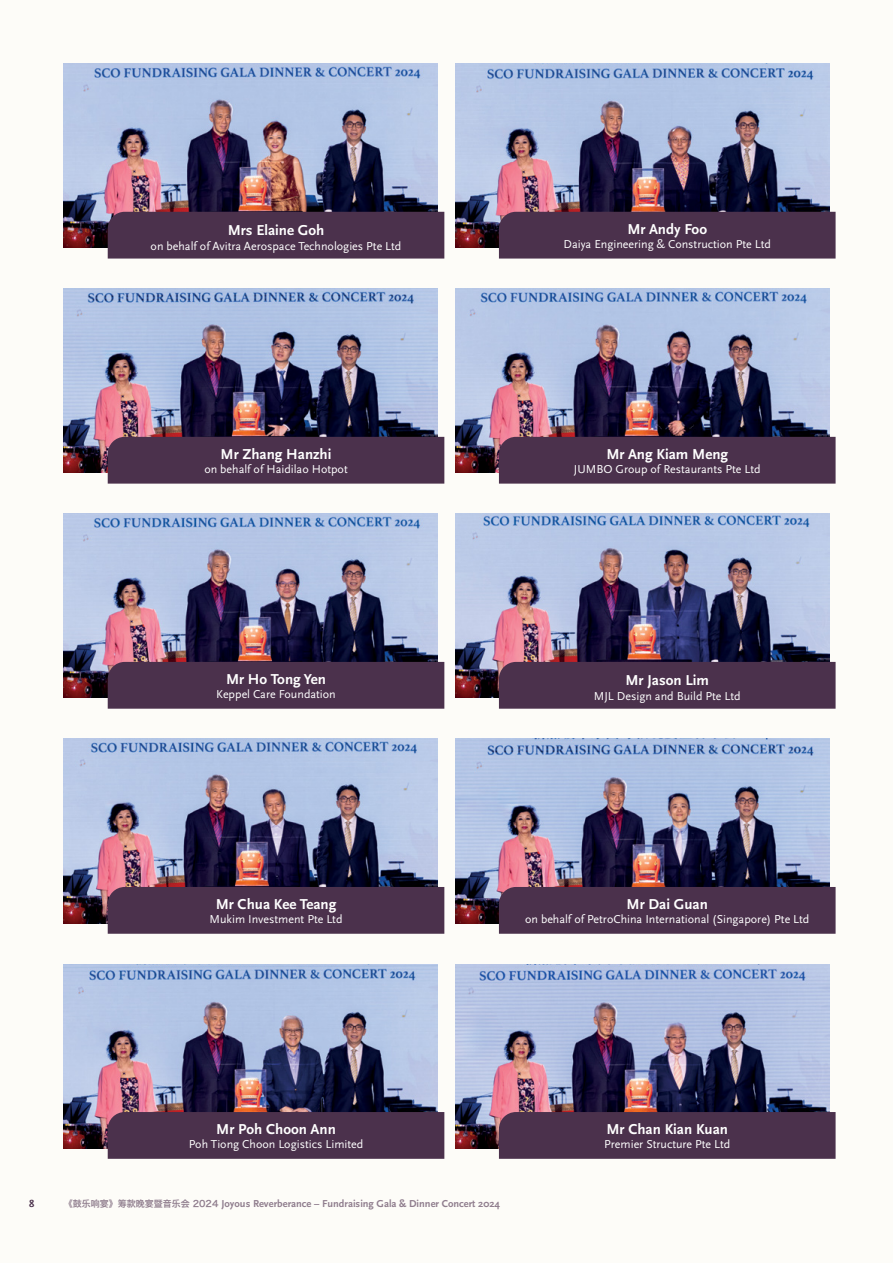
<style>
.page{position:relative;width:893px;height:1263px;background:#fdfcf8}
.page>*{position:absolute;margin:0;border:0;box-sizing:border-box;transform-origin:0 0}
.t1{font:700 15px "Scala Sans Pro";color:#fff}
.t2{font:12px "Scala Sans Pro";color:#fff}
.t3{font:700 10.5px "Scala Sans Pro";color:#907e8e}
.t4{font:700 10.5px "Scala Sans Pro";color:#4b314c}
.s1{font-family:"Hiragino Sans GB W6";font-weight:400;font-size:9px}
</style>
<div class="page">
<img style="left:455px;top:64px;width:374px;height:184px">
<img style="left:64px;top:64px;width:374px;height:184px">
<div style="left:499px;top:212px;width:337px;height:47px;background:#4b314c"></div>
<div style="left:108px;top:212px;width:336px;height:47px;background:#4b314c"></div>
<img style="left:455px;top:289px;width:374px;height:184px">
<img style="left:64px;top:289px;width:374px;height:184px">
<div style="left:499px;top:437px;width:337px;height:47px;background:#4b314c"></div>
<div style="left:108px;top:437px;width:336px;height:47px;background:#4b314c"></div>
<img style="left:455px;top:514px;width:374px;height:184px">
<img style="left:64px;top:514px;width:374px;height:184px">
<div style="left:499px;top:662px;width:337px;height:47px;background:#4b314c"></div>
<div style="left:108px;top:662px;width:336px;height:47px;background:#4b314c"></div>
<img style="left:455px;top:739px;width:374px;height:184px">
<img style="left:64px;top:739px;width:374px;height:184px">
<div style="left:499px;top:887px;width:337px;height:47px;background:#4b314c"></div>
<div style="left:108px;top:887px;width:336px;height:47px;background:#4b314c"></div>
<img style="left:455px;top:964px;width:374px;height:184px">
<img style="left:64px;top:964px;width:374px;height:184px">
<div style="left:499px;top:1112px;width:337px;height:47px;background:#4b314c"></div>
<div style="left:108px;top:1112px;width:336px;height:47px;background:#4b314c"></div>
<p class="t1" style="left:228px;top:222px;width:98px">Mrs Elaine Goh</p>
<p class="t2" style="left:151px;top:239px;width:252px">on behalf of Avitra Aerospace Technologies Pte Ltd</p>
<p class="t1" style="left:221px;top:445px;width:112px">Mr Zhang Hanzhi</p>
<p class="t2" style="left:204px;top:462px;width:145px">on behalf of Haidilao Hotpot</p>
<p class="t1" style="left:627px;top:220px;width:81px">Mr Andy Foo</p>
<p class="t2" style="left:564px;top:237px;width:209px">Daiya Engineering &amp; Construction Pte Ltd</p>
<p class="t1" style="left:606px;top:445px;width:123px">Mr Ang Kiam Meng</p>
<p class="t2" style="left:574px;top:462px;width:188px">JUMBO Group of Restaurants Pte Ltd</p>
<p class="t1" style="left:226px;top:670px;width:102px">Mr Ho Tong Yen</p>
<p class="t2" style="left:216px;top:687px;width:121px">Keppel Care Foundation</p>
<p class="t1" style="left:216px;top:895px;width:122px">Mr Chua Kee Teang</p>
<p class="t2" style="left:210px;top:912px;width:134px">Mukim Investment Pte Ltd</p>
<p class="t1" style="left:625px;top:672px;width:85px">Mr Jason Lim</p>
<p class="t2" style="left:594px;top:689px;width:148px">MJL Design and Build Pte Ltd</p>
<p class="t1" style="left:627px;top:895px;width:83px">Mr Dai Guan</p>
<p class="t2" style="left:525px;top:912px;width:286px">on behalf of PetroChina International (Singapore) Pte Ltd</p>
<p class="t4" style="left:29px;top:1197px;width:7px">8</p>
<p class="t1" style="left:216px;top:1120px;width:121px">Mr Poh Choon Ann</p>
<p class="t2" style="left:189px;top:1137px;width:176px">Poh Tiong Choon Logistics Limited</p>
<p class="t3" style="left:64px;top:1197px;width:437px"><span class="s1">《鼓乐响宴》筹款晚宴暨音乐会 2024</span> Joyous Reverberance – Fundraising Gala &amp; Dinner Concert 2024</p>
<p class="t1" style="left:606px;top:1120px;width:123px">Mr Chan Kian Kuan</p>
<p class="t2" style="left:604px;top:1137px;width:128px">Premier Structure Pte Ltd</p>
</div>
